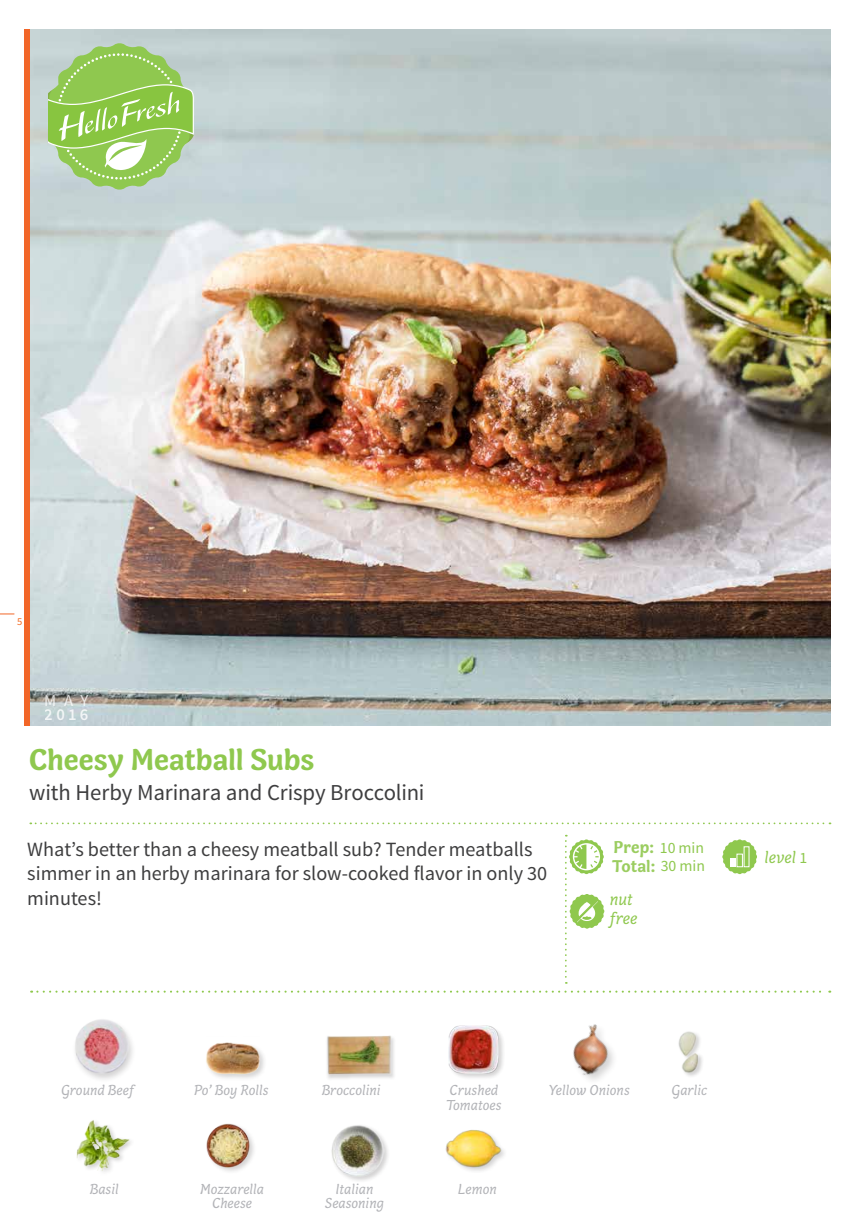
<style>
.page{position:relative;width:860px;height:1228px;background:#fff}
.page>*{position:absolute;margin:0;border:0;box-sizing:border-box;transform-origin:0 0}
.t1{font:700 30.97px "Capucine Basic";letter-spacing:-.005em;color:#8fc84e}
.t2{font:22.75px "Source Sans Pro";letter-spacing:-.01em;color:#3e3e3f}
.t3{font:20.12px/24.5px "Source Sans Pro";color:#3e3e3f}
.t4{font:italic 17.5px/18.6px "Capucine Basic";color:#8fc84e}
.t5{font:700 17.5px/18.7px "Capucine Basic";letter-spacing:.005em;color:#9bcd60}
.t6{font:600 16.62px "Source Sans Pro";color:#fff}
.t7{font:16.62px "Source Sans Pro";color:#fff}
.t8{font:15.75px "Source Sans Pro";color:#8fc84e}
.t9{font:italic 14.88px/14.5px "Capucine Basic";color:#b2b3b7;text-align:center}
.t10{font:10.5px "Source Sans Pro";color:#f36a21}
.s1{font-family:"Source Sans Pro";font-style:normal;font-size:15.75px}
</style>
<div class="page">
<img style="left:30px;top:29px;width:800px;height:696px">
<svg style="left:30px;top:822px;width:800px;height:2px"></svg>
<svg style="left:0;top:613px;width:14px;height:1px"></svg>
<svg style="left:49px;top:43px;width:145px;height:147px;background:#a5cf7c"></svg>
<svg style="left:31px;top:990px;width:799px;height:2px"></svg>
<div style="left:24px;top:29px;width:6px;height:696px;background:#f26628"></div>
<img style="left:75px;top:1019px;width:58px;height:61px">
<img style="left:77px;top:1120px;width:52px;height:52px">
<img style="left:206px;top:1123px;width:48px;height:49px">
<div style="left:331px;top:1123px;width:59px;height:59px;background:#231f20;opacity:.2"></div>
<img style="left:331px;top:1123px;width:54px;height:54px">
<div style="left:445px;top:1128px;width:62px;height:45px;background:#231f20;opacity:.2"></div>
<img style="left:445px;top:1128px;width:57px;height:45px">
<div style="left:325px;top:1035px;width:71px;height:46px;background:#f7f7f7"></div>
<img style="left:327px;top:1036px;width:66px;height:42px">
<div style="left:447px;top:1024px;width:58px;height:56px;background:#231f20;opacity:.2"></div>
<img style="left:448px;top:1025px;width:50px;height:48px">
<div style="left:205px;top:1041px;width:62px;height:40px;background:#231f20;opacity:.2"></div>
<img style="left:205px;top:1041px;width:57px;height:40px">
<img style="left:573px;top:1024px;width:41px;height:57px">
<svg style="left:565px;top:834px;width:39px;height:149px"></svg>
<svg style="left:722px;top:839px;width:35px;height:35px"></svg>
<img style="left:678px;top:1031px;width:24px;height:45px">
<p class="t10" style="left:17px;top:615px;width:7px">5</p>
<p class="t7" style="left:45px;top:690px;width:45px">MAY</p>
<p class="t6" style="left:45px;top:704px;width:45px">2016</p>
<h1 class="t1" style="left:29px;top:736px;width:287px">Cheesy Meatball Subs</h1>
<p class="t2" style="left:29px;top:778px;width:396px">with Herby Marinara and Crispy Broccolini</p>
<p class="t3" style="left:27px;top:837px;width:521px">What’s better than a cheesy meatball sub? Tender meatballs simmer in an herby marinara for slow-cooked flavor in only 30 minutes!</p>
<p class="t5" style="left:612px;top:836px;width:44px">Prep:<br>Total:</p>
<p class="t8" style="left:659px;top:837px;width:46px">10 min</p>
<p class="t8" style="left:660px;top:856px;width:46px">30 min</p>
<p class="t4" style="left:609px;top:891px;width:29px">nut free</p>
<p class="t4" style="left:764px;top:848px;width:44px">level <span class="s1">1</span></p>
<p class="t9" style="left:61px;top:1083px;width:75px">Ground Beef</p>
<p class="t9" style="left:194px;top:1083px;width:76px">Po’ Boy Rolls</p>
<p class="t9" style="left:321px;top:1083px;width:60px">Broccolini</p>
<p class="t9" style="left:548px;top:1083px;width:83px">Yellow Onions</p>
<p class="t9" style="left:449px;top:1083px;width:50px">Crushed</p>
<p class="t9" style="left:671px;top:1083px;width:37px">Garlic</p>
<p class="t9" style="left:446px;top:1098px;width:57px">Tomatoes</p>
<p class="t9" style="left:90px;top:1182px;width:31px">Basil</p>
<p class="t9" style="left:200px;top:1182px;width:66px">Mozzarella<br>Cheese</p>
<p class="t9" style="left:325px;top:1182px;width:61px">Italian<br>Seasoning</p>
<p class="t9" style="left:458px;top:1182px;width:40px">Lemon</p>
</div>
